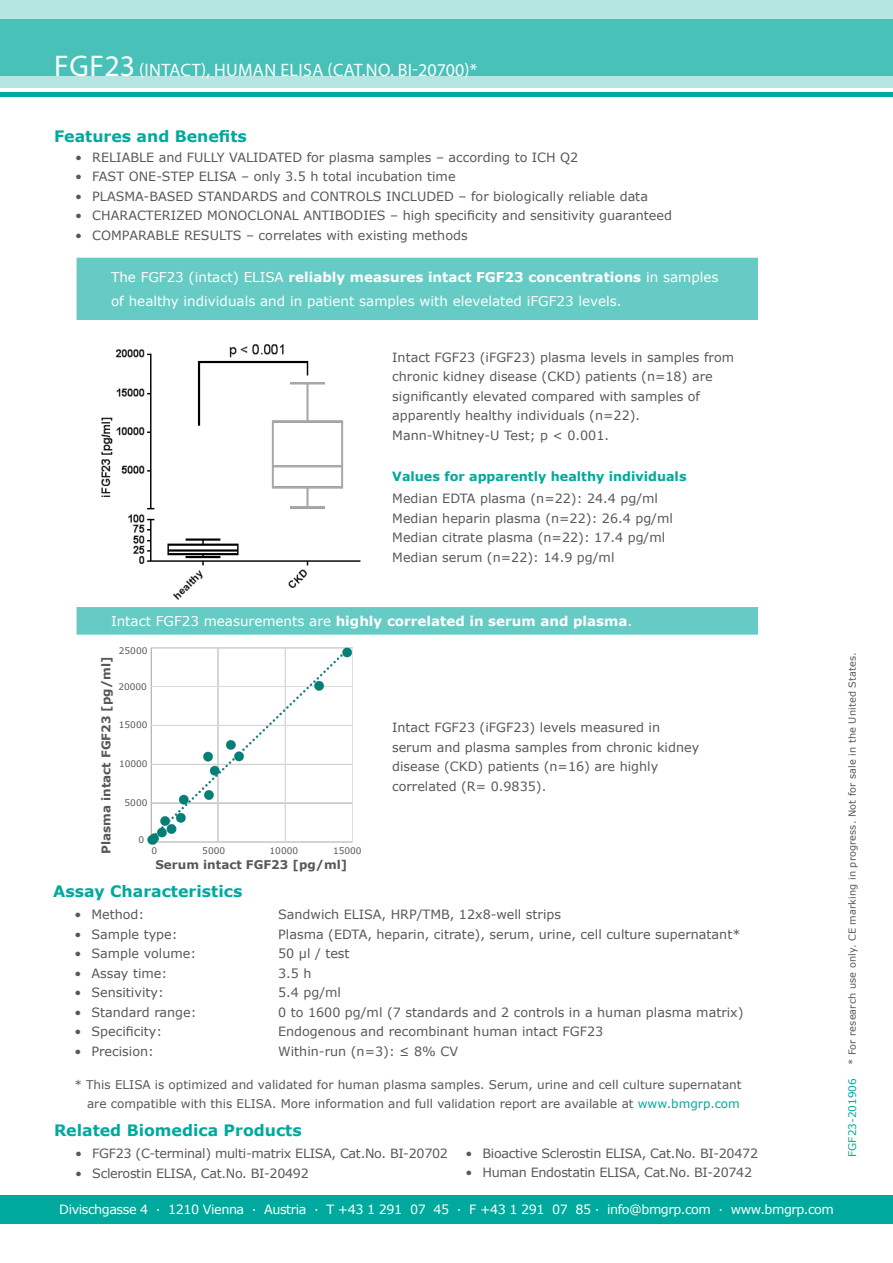
<style>
.page{position:relative;width:893px;height:1263px;background:#fff}
.page>*{position:absolute;margin:0;border:0;box-sizing:border-box;transform-origin:0 0}
.t1{font:18px "Myriad Pro";letter-spacing:.02em;color:#fff}
.t2{font:700 15.75px "Verdana";color:#00a99d}
.t3{font:13.5px/24px "Verdana";color:#fff}
.t4{font:700 13.5px "Verdana";color:#fff}
.t5{font:12.75px/19.5px "Verdana";color:#57585a}
.t6{font:12.75px "Verdana";letter-spacing:-.025em;color:#57585a}
.t7{font:12.75px "Verdana";letter-spacing:-.035em;color:#fff}
.t8{font:700 12.75px "Verdana";color:#00a99d}
.t9{font:12px/19.5px "Verdana";color:#57585a;text-align:right}
.Absatzformat_2{font:700 12px "Verdana";color:#57585a}
.t10{font:10.5px "Verdana";color:#00a99d}
.copy{font:9.75px "Verdana";letter-spacing:.01em;color:#57585a}
.Absatzformat_2-2{font:9px "Verdana";color:#57585a}
.s1{font-size:30px}
.s2{font-weight:700}
.s3{font-weight:400}
.s4{color:#00a99d}
</style>
<div class="page">
<div style="left:0;top:92px;width:893px;height:5px;background:#00a99d"></div>
<svg style="left:0;top:0;width:893px;height:87px;background:#6dcdc6"></svg>
<div style="left:0;top:1195px;width:893px;height:28px;background:#00a99d"></div>
<img style="left:101px;top:344px;width:260px;height:254px">
<div style="left:80px;top:261px;width:675px;height:56px;background:#66cbc4"></div>
<svg style="left:159px;top:592px;width:20px;height:8px"></svg>
<div style="left:80px;top:610px;width:675px;height:22px;background:#66cbc4"></div>
<img style="left:147px;top:647px;width:206px;height:198px">
<p class="t1" style="left:54px;top:58px;width:424px"><span class="s1">FGF23</span> (INTACT), HUMAN ELISA (CAT.NO. BI-20700)*</p>
<p class="t2" style="left:54px;top:125px;width:194px">Features and Benefits</p>
<p class="t5" style="left:75px;top:147px;width:505px">• RELIABLE and FULLY VALIDATED for plasma samples – according to ICH Q2</p>
<p class="t5" style="left:75px;top:167px;width:382px">• FAST ONE-STEP ELISA – only 3.5 h total incubation time</p>
<p class="t5" style="left:75px;top:186px;width:574px">• PLASMA-BASED STANDARDS and CONTROLS INCLUDED – for biologically reliable data</p>
<p class="t5" style="left:75px;top:206px;width:598px">• CHARACTERIZED MONOCLONAL ANTIBODIES – high specificity and sensitivity guaranteed</p>
<p class="t5" style="left:75px;top:225px;width:394px">• COMPARABLE RESULTS – correlates with existing methods</p>
<p class="t3" style="left:111px;top:265px;width:609px">The FGF23 (intact) ELISA <span class="s2">reliably measures intact FGF23 concentrations</span> in samples of healthy individuals and in patient samples with elevelated iFGF23 levels.</p>
<p class="t5" style="left:392px;top:347px;width:343px">Intact FGF23 (iFGF23) plasma levels in samples from chronic kidney disease (CKD) patients (n=18) are significantly elevated compared with samples of apparently healthy individuals (n=22).<br>Mann-Whitney-U Test; p &lt; 0.001.</p>
<p class="t8" style="left:392px;top:467px;width:296px">Values for apparently healthy individuals</p>
<p class="t5" style="left:392px;top:489px;width:267px">Median EDTA plasma (n=22): 24.4 pg/ml</p>
<p class="t5" style="left:392px;top:508px;width:282px">Median heparin plasma (n=22): 26.4 pg/ml</p>
<p class="t5" style="left:392px;top:528px;width:275px">Median citrate plasma (n=22): 17.4 pg/ml</p>
<p class="t5" style="left:392px;top:547px;width:224px">Median serum (n=22): 14.9 pg/ml</p>
<p class="t4" style="left:111px;top:611px;width:523px"><span class="s3">Intact FGF23 measurements are</span> highly correlated in serum and plasma<span class="s3">.</span></p>
<p class="Absatzformat_2-2" style="left:119px;top:644px;width:30px">25000</p>
<p class="Absatzformat_2-2" style="left:118px;top:680px;width:30px">20000</p>
<p class="Absatzformat_2-2" style="left:119px;top:719px;width:30px">15000</p>
<p class="Absatzformat_2-2" style="left:119px;top:757px;width:30px">10000</p>
<p class="Absatzformat_2-2" style="left:125px;top:797px;width:24px">5000</p>
<p class="Absatzformat_2" style="left:98px;top:854px;width:198px;rotate:-90deg">Plasma intact FGF23 [pg/ml]</p>
<p class="Absatzformat_2-2" style="left:139px;top:833px;width:7px">0</p>
<p class="Absatzformat_2-2" style="left:151px;top:844px;width:7px">0</p>
<p class="Absatzformat_2-2" style="left:202px;top:844px;width:24px">5000</p>
<p class="Absatzformat_2-2" style="left:270px;top:844px;width:30px">10000</p>
<p class="Absatzformat_2-2" style="left:333px;top:844px;width:30px">15000</p>
<p class="Absatzformat_2" style="left:155px;top:856px;width:193px">Serum intact FGF23 [pg/ml]</p>
<p class="t5" style="left:392px;top:718px;width:309px">Intact FGF23 (iFGF23) levels measured in serum and plasma samples from chronic kidney disease (CKD) patients (n=16) are highly correlated (R= 0.9835).</p>
<p class="t2" style="left:53px;top:880px;width:191px">Assay Characteristics</p>
<p class="t5" style="left:74px;top:905px;width:71px">• Method:</p>
<p class="t5" style="left:278px;top:905px;width:284px">Sandwich ELISA, HRP/TMB, 12x8-well strips</p>
<p class="t5" style="left:74px;top:924px;width:105px">• Sample type:</p>
<p class="t5" style="left:278px;top:924px;width:464px">Plasma (EDTA, heparin, citrate), serum, urine, cell culture supernatant*</p>
<p class="t5" style="left:74px;top:944px;width:123px">• Sample volume:</p>
<p class="t5" style="left:278px;top:944px;width:73px">50 µl / test</p>
<p class="t5" style="left:74px;top:963px;width:94px">• Assay time:</p>
<p class="t5" style="left:278px;top:963px;width:35px">3.5 h</p>
<p class="t5" style="left:74px;top:983px;width:91px">• Sensitivity:</p>
<p class="t5" style="left:278px;top:983px;width:64px">5.4 pg/ml</p>
<p class="t5" style="left:74px;top:1002px;width:124px">• Standard range:</p>
<p class="t5" style="left:278px;top:1002px;width:467px">0 to 1600 pg/ml (7 standards and 2 controls in a human plasma matrix)</p>
<p class="t5" style="left:74px;top:1022px;width:89px">• Specificity:</p>
<p class="t5" style="left:278px;top:1022px;width:327px">Endogenous and recombinant human intact FGF23</p>
<p class="t5" style="left:74px;top:1041px;width:81px">• Precision:</p>
<p class="t5" style="left:278px;top:1041px;width:181px">Within-run (n=3): ≤ 8% CV</p>
<p class="t9" style="left:74px;top:1074px;width:669px">* This ELISA is optimized and validated for human plasma samples. Serum, urine and cell culture supernatant are compatible with this ELISA. More information and full validation report are available at <span class="s4">www.bmgrp.com</span></p>
<p class="t2" style="left:54px;top:1119px;width:249px">Related Biomedica Products</p>
<p class="t6" style="left:75px;top:1145px;width:374px">• FGF23 (C-terminal) multi-matrix ELISA, Cat.No. BI-20702</p>
<p class="t6" style="left:75px;top:1164px;width:235px">• Sclerostin ELISA, Cat.No. BI-20492</p>
<p class="t6" style="left:465px;top:1144px;width:294px">• Bioactive Sclerostin ELISA, Cat.No. BI-20472</p>
<p class="t6" style="left:465px;top:1164px;width:288px">• Human Endostatin ELISA, Cat.No. BI-20742</p>
<p class="t7" style="left:59px;top:1200px;width:776px">Divischgasse 4 · 1210 Vienna · Austria · T +43 1 291 07 45 · F +43 1 291 07 85 · info@bmgrp.com · www.bmgrp.com</p>
<p class="copy" style="left:845px;top:1065px;width:414px;rotate:-90deg">* For research use only. CE marking in progress. Not for sale in the United States.</p>
<p class="t10" style="left:845px;top:1157px;width:80px;rotate:-90deg">FGF23-201906</p>
</div>
